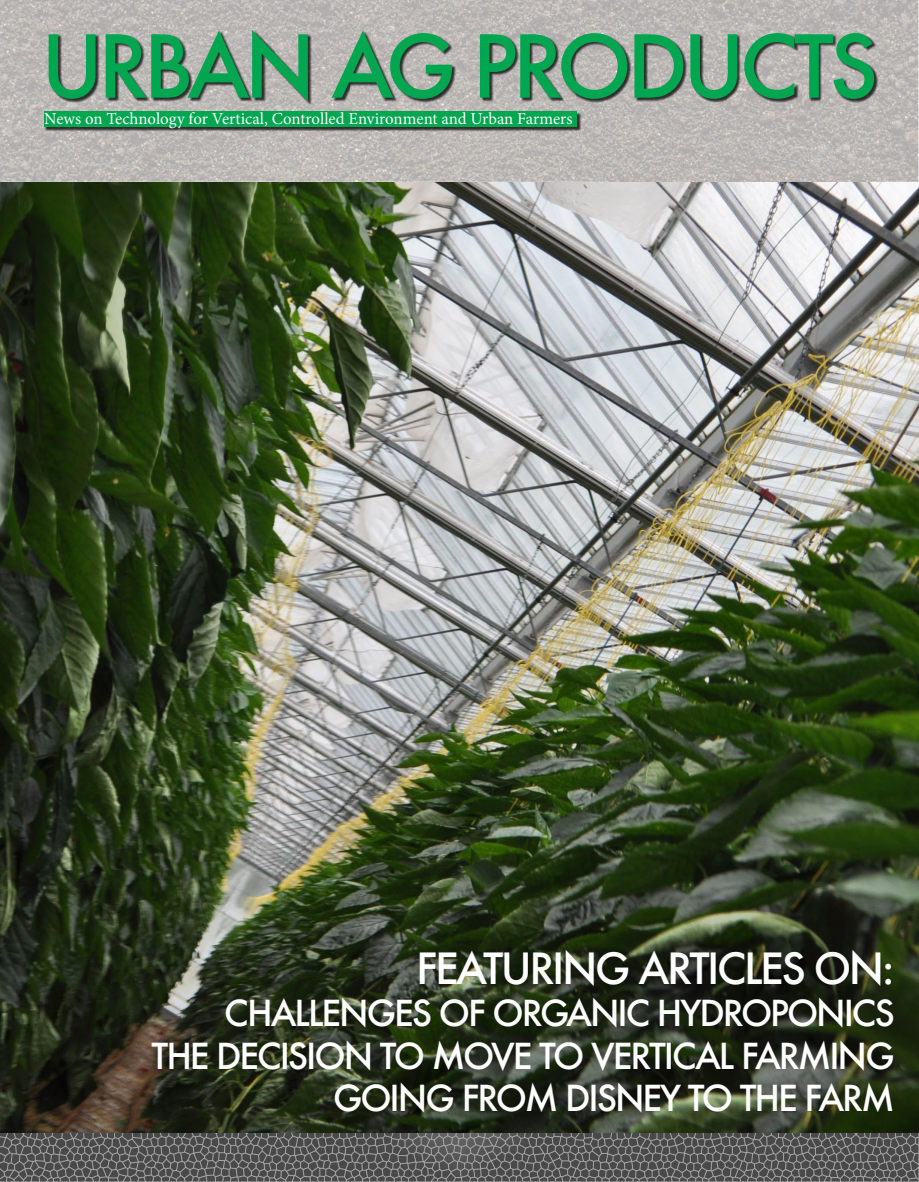
<style>
.page{position:relative;width:919px;height:1182px;background:#fff}
.page>*{position:absolute;margin:0;border:0;box-sizing:border-box;transform-origin:0 0}
.t1{font:500 84px "Futura";letter-spacing:-.06em;color:#00a650}
.t2{font:500 42px "Futura";letter-spacing:-.06em;color:#fff}
.t3{font:500 35px/42px "Futura";letter-spacing:-.06em;color:#fff;text-align:right}
.t4{font:16.8px "Minion Pro";color:#fbfbfb}
</style>
<div class="page">
<img style="left:0;top:182px;width:918px;height:950px">
<img style="left:0;top:0;width:50px;height:182px">
<img style="left:50px;top:0;width:642px;height:31px">
<img style="left:692px;top:0;width:226px;height:36px">
<img style="left:868px;top:36px;width:50px;height:146px">
<img style="left:50px;top:106px;width:818px;height:76px">
<img style="left:49px;top:31px;width:829px;height:75px">
<img style="left:45px;top:112px;width:536px;height:19px">
<div style="left:44px;top:112px;width:533px;height:15px;background:#00a650"></div>
<img style="left:0;top:1132px;width:919px;height:49px">
<h1 class="t1" style="left:41px;top:9px;width:838px">URBAN AG PRODUCTS</h1>
<p class="t4" style="left:44px;top:107px;width:530px">News on Technology for Vertical, Controlled Environment and Urban Farmers</p>
<p class="t2" style="left:416px;top:939px;width:480px">FEATURING ARTICLES ON:</p>
<p class="t3" style="left:152px;top:991px;width:745px">CHALLENGES OF ORGANIC HYDROPONICS<br>THE DECISION TO MOVE TO VERTICAL FARMING<br>GOING FROM DISNEY TO THE FARM</p>
</div>
